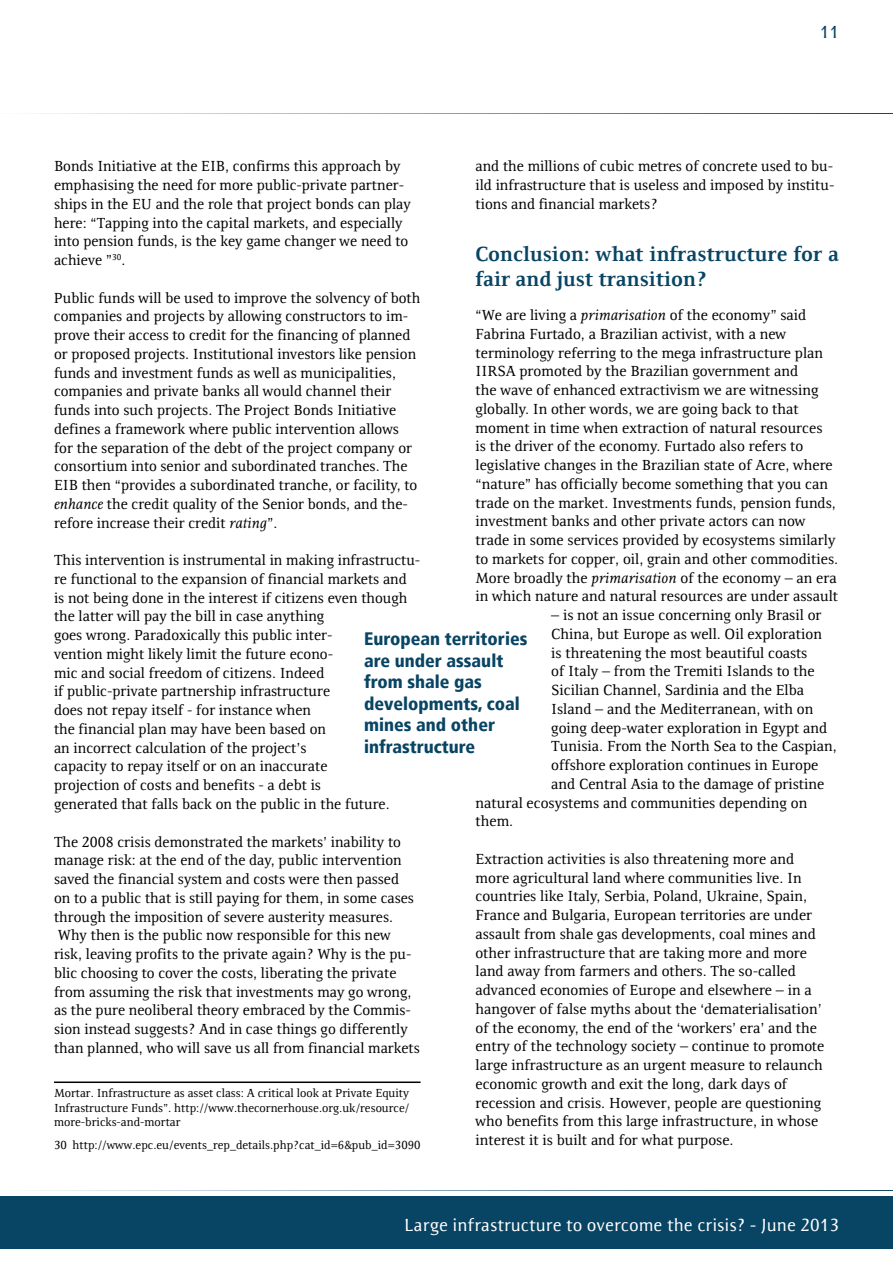
<style>
.page{position:relative;width:893px;height:1263px;background:#fff}
.page>*{position:absolute;margin:0;border:0;box-sizing:border-box;transform-origin:0 0}
.t1{font:700 21px/25.2px "Resavska BG";color:#084463}
.t2{font:900 condensed 18px/21.6px "Frutiger LT";color:#084463}
.t3{font:18px "Resavska BG Sans";color:#fff}
.t4{font:18px "Resavska BG Sans";color:#084463}
.t5{font:15px/18.8px "Resavska BG";color:#000}
.t6{font:12px/14.4px "Resavska BG";color:#000;text-align:justify}
.s1{font-style:italic}
</style>
<div class="page">
<div style="left:0;top:1196px;width:893px;height:53px;background:#084463"></div>
<hr style="left:0;top:113px;width:893px;height:1px;background:#084463">
<hr style="left:0;top:1190px;width:893px;height:1px;background:#084463">
<hr style="left:54px;top:1081px;width:367px;height:2px;background:#000">
<p class="t4" style="left:820px;top:22px;width:21px">11</p>
<p class="t5" style="left:54px;top:157px;width:358px">Bonds Initiative at the EIB, confirms this approach by emphasising the need for more public-private partner&shy;ships in the EU and the role that project bonds can play here: “Tapping into the capital markets, and especially into pension funds, is the key game changer we need to achieve ”<sup>30</sup>.</p>
<p class="t5" style="left:54px;top:288px;width:368px">Public funds will be used to improve the solvency of both companies and projects by allowing constructors to im&shy;prove their access to credit for the financing of planned or proposed projects. Institutional investors like pension funds and investment funds as well as municipalities, companies and private banks all would channel their funds into such projects. The Project Bonds Initiative defines a framework where public intervention allows for the separation of the debt of the project company or consortium into senior and subordinated tranches. The EIB then “provides a subordinated tranche, or facility, to <span class="s1">enhance</span> the credit quality of the Senior bonds, and the&shy;refore increase their credit <span class="s1">rating</span>”.</p>
<p class="t5" style="left:54px;top:551px;width:368px">This intervention is instrumental in making infrastructu&shy;re functional to the expansion of financial markets and is not being done in the interest if citizens even though the latter will pay the bill in case anything<br>goes wrong. Paradoxically this public inter-<br>vention might likely limit the future econo-<br>mic and social freedom of citizens. Indeed<br>if public-private partnership infrastructure<br>does not repay itself - for instance when<br>the financial plan may have been based on<br>an incorrect calculation of the project’s<br>capacity to repay itself or on an inaccurate<br>projection of costs and benefits - a debt is<br>generated that falls back on the public in the future.</p>
<p class="t5" style="left:54px;top:832px;width:367px">The 2008 crisis demonstrated the markets’ inability to manage risk: at the end of the day, public intervention saved the financial system and costs were then passed<br>on to a public that is still paying for them, in some cases through the imposition of severe austerity measures.<br>Why then is the public now responsible for this new<br>risk, leaving profits to the private again? Why is the pu&shy;blic choosing to cover the costs, liberating the private from assuming the risk that investments may go wrong, as the pure neoliberal theory embraced by the Commis&shy;sion instead suggests? And in case things go differently than planned, who will save us all from financial markets</p>
<p class="t6" style="left:54px;top:1086px;width:357px">Mortar. Infrastructure as asset class: A critical look at Private Equity Infrastructure Funds”. http://www.thecornerhouse.org.uk/resource/ more-bricks-and-mortar</p>
<p class="t6" style="left:54px;top:1137px;width:368px">30 http://www.epc.eu/events_rep_details.php?cat_id=6&amp;pub_id=3090</p>
<p class="t5" style="left:476px;top:157px;width:360px;text-align:justify">and the millions of cubic metres of concrete used to bu&shy;ild infrastructure that is useless and imposed by institu&shy;tions and financial markets?</p>
<h1 class="t1" style="left:476px;top:241px;width:365px">Conclusion: what infrastructure for a fair and just transition?</h1>
<p class="t5" style="left:476px;top:306px;width:364px">“We are living a <span class="s1">primarisation</span> of the economy” said Fabrina Furtado, a Brazilian activist, with a new terminology referring to the mega infrastructure plan IIRSA promoted by the Brazilian government and<br>the wave of enhanced extractivism we are witnessing globally. In other words, we are going back to that moment in time when extraction of natural resources<br>is the driver of the economy. Furtado also refers to legislative changes in the Brazilian state of Acre, where “nature” has officially become something that you can trade on the market. Investments funds, pension funds, investment banks and other private actors can now trade in some services provided by ecosystems similarly to markets for copper, oil, grain and other commodities.<br>More broadly the <span class="s1">primarisation</span> of the economy – an era in which nature and natural resources are under assault</p>
<p class="t5" style="left:551px;top:606px;width:272px">– is not an issue concerning only Brasil or</p>
<p class="t5" style="left:551px;top:624px;width:272px">China, but Europe as well. Oil exploration</p>
<p class="t5" style="left:551px;top:643px;width:258px">is threatening the most beautiful coasts</p>
<p class="t5" style="left:551px;top:662px;width:265px">of Italy – from the Tremiti Islands to the</p>
<p class="t5" style="left:551px;top:681px;width:254px">Sicilian Channel, Sardinia and the Elba</p>
<p class="t5" style="left:551px;top:699px;width:264px">Island – and the Mediterranean, with on</p>
<p class="t5" style="left:551px;top:718px;width:278px">going deep-water exploration in Egypt and</p>
<p class="t5" style="left:551px;top:737px;width:287px">Tunisia. From the North Sea to the Caspian,</p>
<p class="t5" style="left:551px;top:756px;width:269px">offshore exploration continues in Europe</p>
<p class="t5" style="left:551px;top:774px;width:274px">and Central Asia to the damage of pristine</p>
<p class="t5" style="left:476px;top:793px;width:333px">natural ecosystems and communities depending on</p>
<p class="t5" style="left:476px;top:812px;width:39px">them.</p>
<p class="t5" style="left:476px;top:849px;width:350px">Extraction activities is also threatening more and more agricultural land where communities live. In countries like Italy, Serbia, Poland, Ukraine, Spain, France and Bulgaria, European territories are under assault from shale gas developments, coal mines and other infrastructure that are taking more and more land away from farmers and others. The so-called advanced economies of Europe and elsewhere – in a hangover of false myths about the ‘dematerialisation’ of the economy, the end of the ‘workers’ era’ and the entry of the technology society – continue to promote large infrastructure as an urgent measure to relaunch economic growth and exit the long, dark days of recession and crisis. However, people are questioning who benefits from this large infrastructure, in whose interest it is built and for what purpose.</p>
<p class="t2" style="left:364px;top:628px;width:165px">European territories are under assault from shale gas developments, coal mines and other infrastructure</p>
<p class="t3" style="left:404px;top:1215px;width:436px">Large infrastructure to overcome the crisis? - June 2013</p>
</div>
